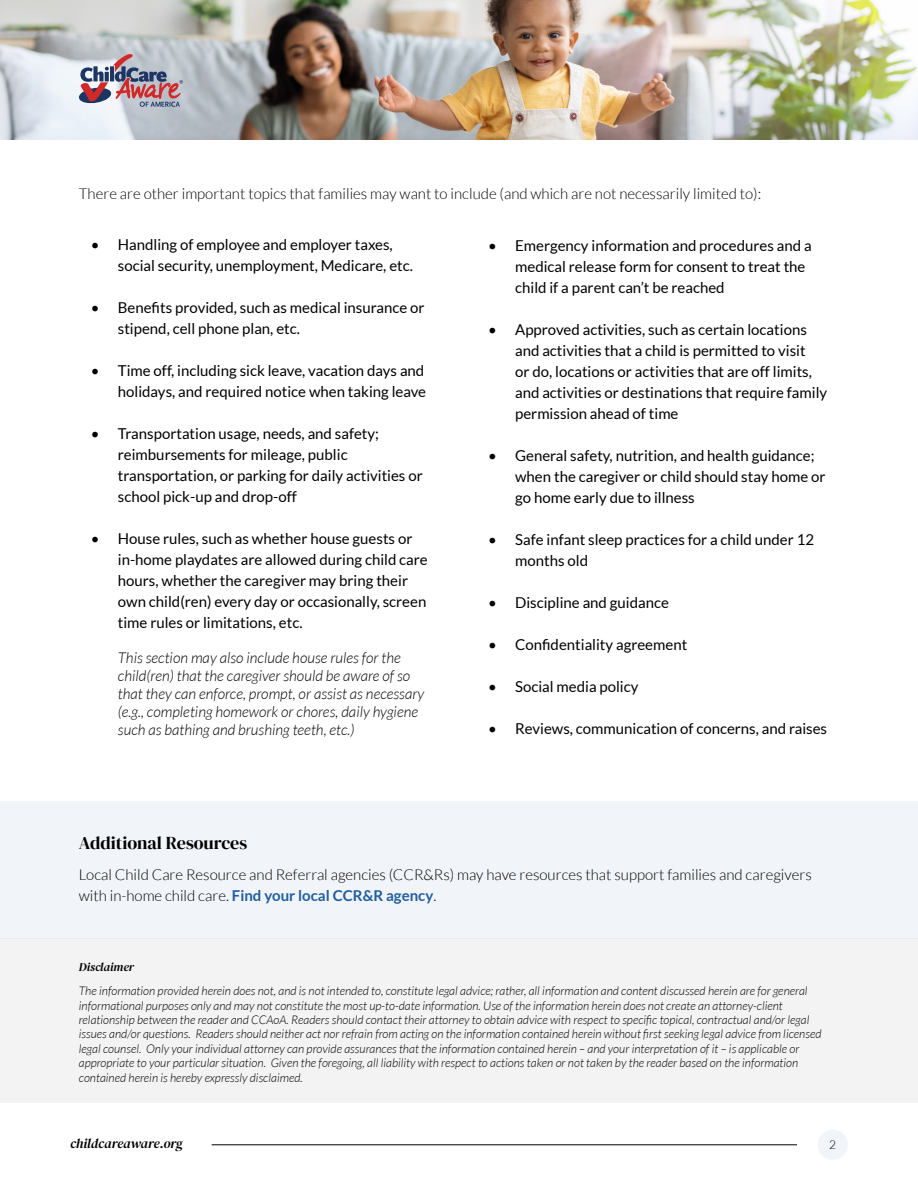
<style>
.page{position:relative;width:918px;height:1188px;background:#fff}
.page>*{position:absolute;margin:0;border:0;box-sizing:border-box;transform-origin:0 0}
.t1{font:18px "DM Serif Display";color:#000}
.t2{font:15px/21px "Lato";color:#000}
.t3{font:300 15px/21px "Lato";color:#000}
.t4{font:italic 300 15px/18px "Lato";color:#000}
.t5{font:italic 13.5px "DM Serif Display";letter-spacing:-.01em;color:#000}
.t6{font:italic 300 12px/14.4px "Lato";color:#000}
.t7{font:italic 12px "DM Serif Display";color:#000}
.t8{font:300 12px "Lato";color:#000}
.s1{font-weight:700;color:#215e9e}
</style>
<div class="page">
<hr style="left:212px;top:1145px;width:585px;height:1px;background:#000">
<div style="left:818px;top:1130px;width:30px;height:30px;background:#f1f4f8;border-radius:50%"></div>
<div style="left:0;top:939px;width:918px;height:164px;background:#f3f3f3"></div>
<div style="left:0;top:801px;width:918px;height:138px;background:#f1f4f8"></div>
<img style="left:0;top:0;width:918px;height:140px">
<svg style="left:79px;top:54px;width:104px;height:53px;background:#ab99a6"></svg>
<p class="t3" style="left:79px;top:183px;width:684px">There are other important topics that families may want to include (and which are not necessarily limited to):</p>
<p class="t2" style="left:118px;top:234px;width:297px;text-indent:-27px">• Handling of employee and employer taxes, social security, unemployment, Medicare, etc.</p>
<p class="t2" style="left:118px;top:297px;width:308px;text-indent:-27px">• Benefits provided, such as medical insurance or stipend, cell phone plan, etc.</p>
<p class="t2" style="left:91px;top:360px;width:337px;text-align:right">• Time off, including sick leave, vacation days and holidays, and required notice when taking leave</p>
<p class="t2" style="left:118px;top:423px;width:306px;text-indent:-27px">• Transportation usage, needs, and safety; reimbursements for mileage, public transportation, or parking for daily activities or school pick-up and drop-off</p>
<p class="t2" style="left:118px;top:528px;width:311px;text-indent:-27px">• House rules, such as whether house guests or in-home playdates are allowed during child care hours, whether the caregiver may bring their own child(ren) every day or occasionally, screen time rules or limitations, etc.</p>
<p class="t4" style="left:118px;top:649px;width:308px">This section may also include house rules for the child(ren) that the caregiver should be aware of so that they can enforce, prompt, or assist as necessary (e.g., completing homework or chores, daily hygiene such as bathing and brushing teeth, etc.)</p>
<p class="t2" style="left:515px;top:235px;width:298px;text-indent:-27px">• Emergency information and procedures and a medical release form for consent to treat the child if a parent can’t be reached</p>
<p class="t2" style="left:515px;top:319px;width:314px;text-indent:-27px">• Approved activities, such as certain locations and activities that a child is permitted to visit<br>or do, locations or activities that are off limits, and activities or destinations that require family permission ahead of time</p>
<p class="t2" style="left:515px;top:445px;width:312px;text-indent:-27px">• General safety, nutrition, and health guidance; when the caregiver or child should stay home or go home early due to illness</p>
<p class="t2" style="left:515px;top:529px;width:301px;text-indent:-27px">• Safe infant sleep practices for a child under 12 months old</p>
<p class="t2" style="left:488px;top:592px;width:182px">• Discipline and guidance</p>
<p class="t2" style="left:488px;top:634px;width:201px">• Confidentiality agreement</p>
<p class="t2" style="left:488px;top:676px;width:152px">• Social media policy</p>
<p class="t2" style="left:488px;top:718px;width:341px">• Reviews, communication of concerns, and raises</p>
<p class="t1" style="left:79px;top:832px;width:170px">Additional Resources</p>
<p class="t3" style="left:79px;top:864px;width:734px">Local Child Care Resource and Referral agencies (CCR&amp;Rs) may have resources that support families and caregivers with in-home child care. <span class="s1">Find your local CCR&amp;R agency</span>.</p>
<p class="t7" style="left:79px;top:960px;width:57px">Disclaimer</p>
<p class="t6" style="left:79px;top:984px;width:744px">The information provided herein does not, and is not intended to, constitute legal advice; rather, all information and content discussed herein are for general informational purposes only and may not constitute the most up-to-date information. Use of the information herein does not create an attorney-client relationship between the reader and CCAoA. Readers should contact their attorney to obtain advice with respect to specific topical, contractual and/or legal issues and/or questions. Readers should neither act nor refrain from acting on the information contained herein without first seeking legal advice from licensed legal counsel. Only your individual attorney can provide assurances that the information contained herein – and your interpretation of it – is applicable or appropriate to your particular situation. Given the foregoing, all liability with respect to actions taken or not taken by the reader based on the information contained herein is hereby expressly disclaimed.</p>
<p class="t5" style="left:70px;top:1135px;width:114px">childcareaware.org</p>
<p class="t8" style="left:829px;top:1138px;width:8px">2</p>
</div>
